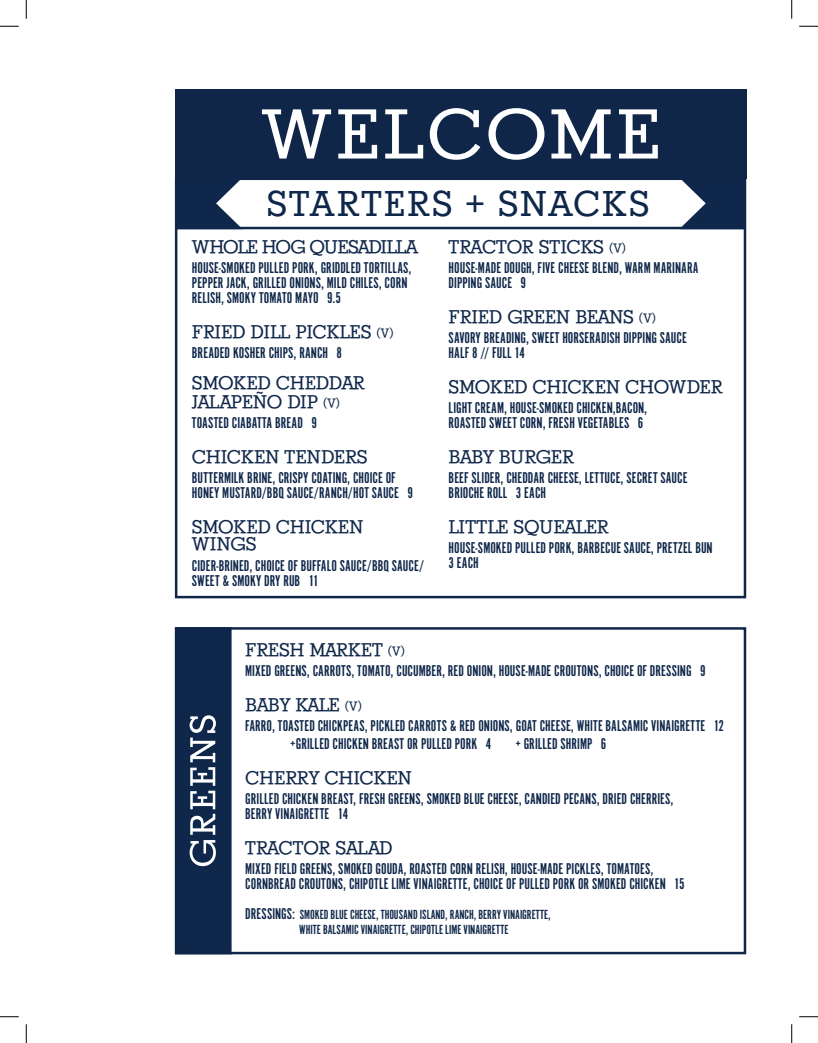
<style>
.page{position:relative;width:818px;height:1043px;background:#fff}
.page>*{position:absolute;margin:0;border:0;box-sizing:border-box;transform-origin:0 0}
.t1{font:37.5px "Stymie SC";letter-spacing:.045em;color:#0f274a}
.t2{font:16.25px/15px "Alternate Got No 1 D";letter-spacing:.005em;color:#0f274a}
.t3{font:16.25px/18.8px "Stymie DCD";letter-spacing:-.02em;color:#0f274a}
.t4{font:16.25px "Stymie DCD";letter-spacing:-.075em;color:#0f274a}
.t5{font:16.25px "Stymie DCD";letter-spacing:-.06em;color:#0f274a}
.t6{font:13.75px/15px "Alternate Got No 1 D";color:#0f274a}
.s1{font-size:11.25px}
.s2{font-size:16.25px}
</style>
<div class="page">
<div style="left:175px;top:627px;width:571px;height:327px;border:2px solid #102649"></div>
<div style="left:175px;top:89px;width:571px;height:90px;background:#102649"></div>
<hr style="left:176px;top:227px;width:569px;height:2px;background:#0f274a">
<div style="left:175px;top:177px;width:571px;height:421px;border:2px solid #102649"></div>
<div style="left:175px;top:627px;width:56px;height:327px;background:#0f274a"></div>
<svg style="left:190px;top:715px;width:26px;height:151px"></svg>
<svg style="left:177px;top:177px;width:65px;height:52px"></svg>
<svg style="left:679px;top:177px;width:66px;height:52px"></svg>
<svg style="left:262px;top:108px;width:395px;height:52px"></svg>
<svg style="left:0;top:25px;width:19px;height:2px"></svg>
<svg style="left:799px;top:25px;width:19px;height:2px"></svg>
<svg style="left:0;top:1016px;width:19px;height:1px"></svg>
<svg style="left:799px;top:1016px;width:19px;height:1px"></svg>
<svg style="left:25px;top:0;width:2px;height:19px"></svg>
<svg style="left:25px;top:1024px;width:2px;height:18px"></svg>
<svg style="left:791px;top:0;width:1px;height:19px"></svg>
<svg style="left:791px;top:1024px;width:1px;height:18px"></svg>
<h1 class="t1" style="left:267px;top:182px;width:384px">STARTERS + SNACKS</h1>
<p class="t4" style="left:192px;top:235px;width:228px">WHOLE HOG QUESADILLA</p>
<p class="t2" style="left:192px;top:261px;width:221px">HOUSE-SMOKED PULLED PORK, GRIDDLED TORTILLAS,<br>PEPPER JACK, GRILLED ONIONS, MILD CHILES, CORN<br>RELISH, SMOKY TOMATO MAYO 9.5</p>
<p class="t3" style="left:192px;top:322px;width:203px">FRIED DILL PICKLES <span class="s1">(V)</span></p>
<p class="t2" style="left:192px;top:346px;width:152px">BREADED KOSHER CHIPS, RANCH 8</p>
<p class="t3" style="left:192px;top:373px;width:174px">SMOKED CHEDDAR<br>JALAPEÑO DIP <span class="s1">(V)</span></p>
<p class="t2" style="left:192px;top:416px;width:126px">TOASTED CIABATTA BREAD 9</p>
<p class="t3" style="left:192px;top:447px;width:177px">CHICKEN TENDERS</p>
<p class="t2" style="left:192px;top:471px;width:222px">BUTTERMILK BRINE, CRISPY COATING, CHOICE OF<br>HONEY MUSTARD/BBQ SAUCE/RANCH/HOT SAUCE 9</p>
<p class="t3" style="left:192px;top:517px;width:173px;line-height:17.5px">SMOKED CHICKEN<br>WINGS</p>
<p class="t2" style="left:192px;top:558px;width:234px">CIDER-BRINED, CHOICE OF BUFFALO SAUCE/BBQ SAUCE/<br>SWEET &amp; SMOKY DRY RUB 11</p>
<p class="t3" style="left:448px;top:237px;width:179px">TRACTOR STICKS <span class="s1">(V)</span></p>
<p class="t2" style="left:448px;top:261px;width:251px">HOUSE-MADE DOUGH, FIVE CHEESE BLEND, WARM MARINARA<br>DIPPING SAUCE 9</p>
<p class="t3" style="left:448px;top:307px;width:209px">FRIED GREEN BEANS <span class="s1">(V)</span></p>
<p class="t2" style="left:448px;top:331px;width:240px">SAVORY BREADING, SWEET HORSERADISH DIPPING SAUCE<br>HALF 8 // FULL 14</p>
<p class="t3" style="left:448px;top:377px;width:275px">SMOKED CHICKEN CHOWDER</p>
<p class="t2" style="left:448px;top:401px;width:200px">LIGHT CREAM, HOUSE-SMOKED CHICKEN,BACON,<br>ROASTED SWEET CORN, FRESH VEGETABLES 6</p>
<p class="t3" style="left:448px;top:447px;width:127px">BABY BURGER</p>
<p class="t2" style="left:448px;top:471px;width:240px">BEEF SLIDER, CHEDDAR CHEESE, LETTUCE, SECRET SAUCE<br>BRIOCHE ROLL 3 EACH</p>
<p class="t3" style="left:448px;top:517px;width:162px">LITTLE SQUEALER</p>
<p class="t2" style="left:448px;top:541px;width:265px">HOUSE-SMOKED PULLED PORK, BARBECUE SAUCE, PRETZEL BUN<br>3 EACH</p>
<p class="t3" style="left:245px;top:640px;width:161px">FRESH MARKET <span class="s1">(V)</span></p>
<p class="t2" style="left:245px;top:664px;width:462px">MIXED GREENS, CARROTS, TOMATO, CUCUMBER, RED ONION, HOUSE-MADE CROUTONS, CHOICE OF DRESSING 9</p>
<p class="t5" style="left:245px;top:693px;width:118px">BABY KALE <span class="s1">(V)</span></p>
<p class="t2" style="left:290px;top:717px;width:435px;line-height:17.5px;text-indent:-45px">FARRO, TOASTED CHICKPEAS, PICKLED CARROTS &amp; RED ONIONS, GOAT CHEESE, WHITE BALSAMIC VINAIGRETTE 12 +GRILLED CHICKEN BREAST OR PULLED PORK 4</p>
<p class="t2" style="left:515px;top:736px;width:92px">+ GRILLED SHRIMP 6</p>
<p class="t3" style="left:245px;top:767px;width:168px">CHERRY CHICKEN</p>
<p class="t2" style="left:245px;top:791px;width:430px">GRILLED CHICKEN BREAST, FRESH GREENS, SMOKED BLUE CHEESE, CANDIED PECANS, DRIED CHERRIES,<br>BERRY VINAIGRETTE 14</p>
<p class="t3" style="left:245px;top:837px;width:149px">TRACTOR SALAD</p>
<p class="t2" style="left:245px;top:861px;width:441px">MIXED FIELD GREENS, SMOKED GOUDA, ROASTED CORN RELISH, HOUSE-MADE PICKLES, TOMATOES,<br>CORNBREAD CROUTONS, CHIPOTLE LIME VINAIGRETTE, CHOICE OF PULLED PORK OR SMOKED CHICKEN 15</p>
<p class="t6" style="left:299px;top:907px;width:253px;text-indent:-54px"><span class="s2">DRESSINGS:</span> SMOKED BLUE CHEESE, THOUSAND ISLAND, RANCH, BERRY VINAIGRETTE,<br>WHITE BALSAMIC VINAIGRETTE, CHIPOTLE LIME VINAIGRETTE</p>
</div>
